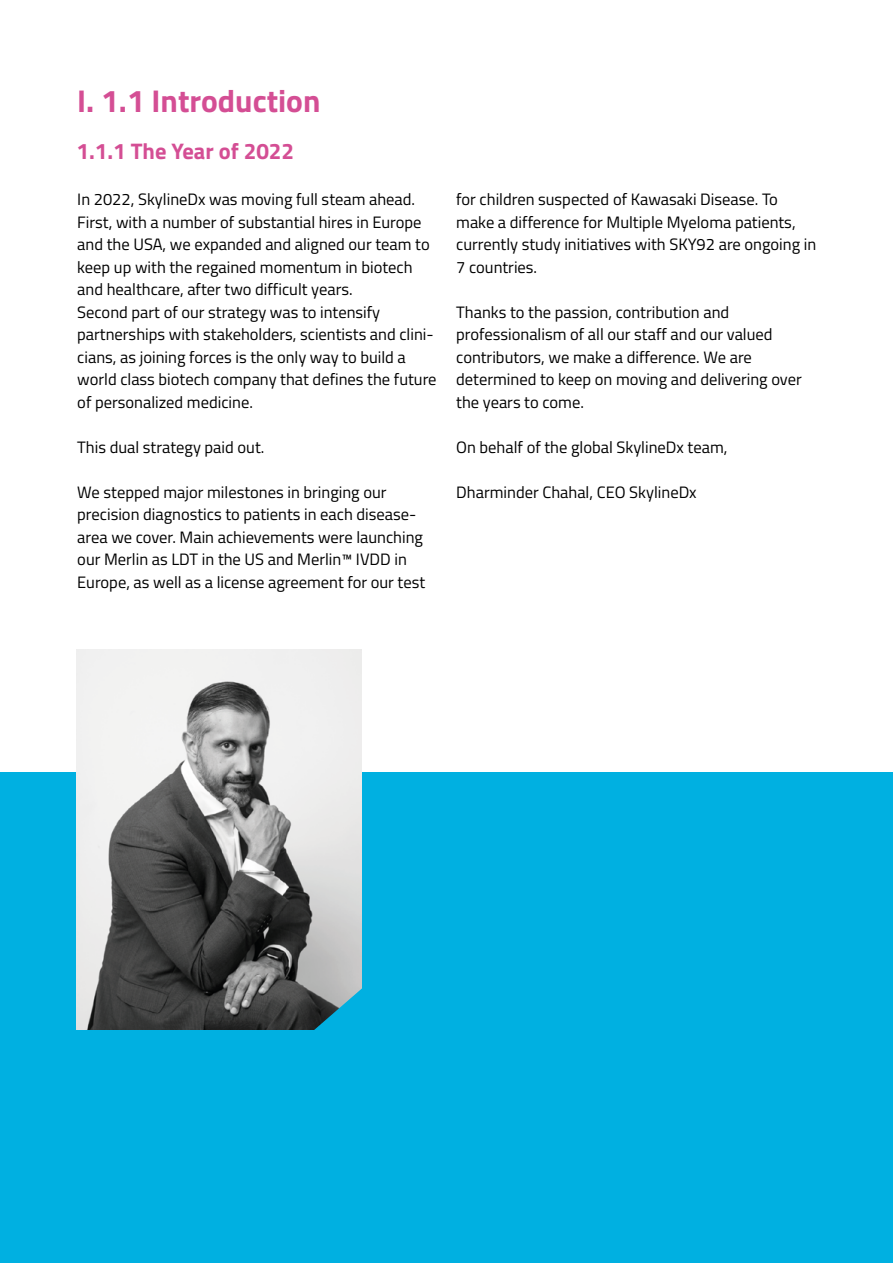
<style>
.page{position:relative;width:893px;height:1263px;background:#fff}
.page>*{position:absolute;margin:0;border:0;box-sizing:border-box;transform-origin:0 0}
.t1{font:700 31.5px "Titillium Web";color:#d44e94}
.t2{font:700 22.5px "Titillium Web";color:#d44e94}
.t3{font:16.5px/22.5px "Titillium Web";color:#000}
</style>
<div class="page">
<div style="left:0;top:773px;width:893px;height:490px;background:#00b0e1"></div>
<img style="left:77px;top:650px;width:284px;height:379px">
<svg style="left:262px;top:934px;width:100px;height:96px;background:#6c7e82"></svg>
<h1 class="t1" style="left:77px;top:77px;width:245px">I. 1.1 Introduction</h1>
<h2 class="t2" style="left:77px;top:134px;width:219px">1.1.1 The Year of 2022</h2>
<p class="t3" style="left:77px;top:187px;width:361px">In 2022, SkylineDx was moving full steam ahead.<br>First, with a number of substantial hires in Europe and the USA, we expanded and aligned our team to keep up with the regained momentum in biotech and healthcare, after two difficult years.<br>Second part of our strategy was to intensify partnerships with stakeholders, scientists and clini&shy;cians, as joining forces is the only way to build a world class biotech company that defines the future of personalized medicine.</p>
<p class="t3" style="left:77px;top:435px;width:189px">This dual strategy paid out.</p>
<p class="t3" style="left:77px;top:480px;width:349px">We stepped major milestones in bringing our precision diagnostics to patients in each disease&shy;area we cover. Main achievements were launching our Merlin as LDT in the US and Merlin™ IVDD in Europe, as well as a license agreement for our test</p>
<p class="t3" style="left:456px;top:187px;width:362px">for children suspected of Kawasaki Disease. To make a difference for Multiple Myeloma patients, currently study initiatives with SKY92 are ongoing in 7 countries.</p>
<p class="t3" style="left:456px;top:300px;width:347px">Thanks to the passion, contribution and professionalism of all our staff and our valued contributors, we make a difference. We are determined to keep on moving and delivering over the years to come.</p>
<p class="t3" style="left:456px;top:435px;width:273px">On behalf of the global SkylineDx team,</p>
<p class="t3" style="left:456px;top:480px;width:242px">Dharminder Chahal, CEO SkylineDx</p>
</div>
